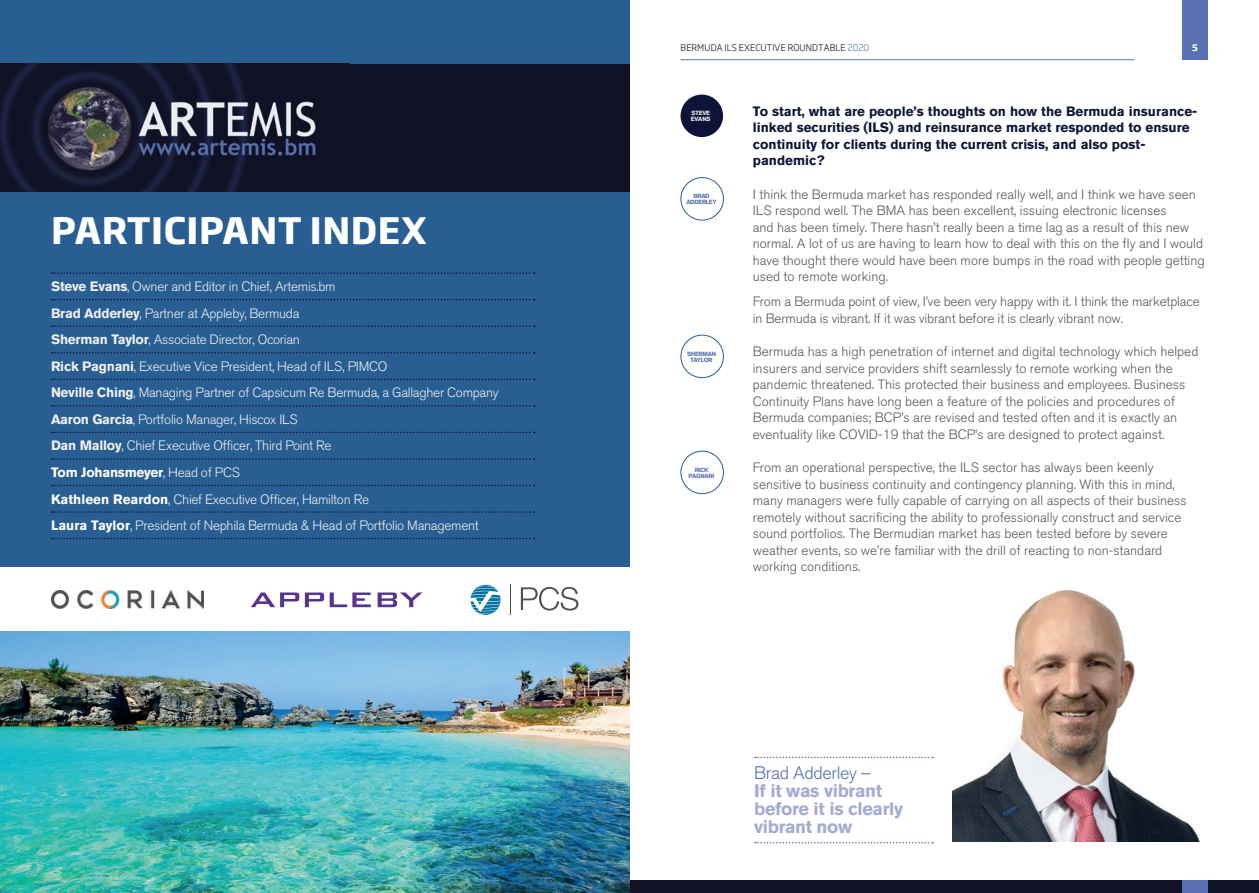
<style>
.page{position:relative;width:1259px;height:893px;background:#fff}
.page>*{position:absolute;margin:0;border:0;box-sizing:border-box;transform-origin:0 0}
.t1{font:700 36px "Soho Gothic Pro";letter-spacing:.015em;color:#fff}
.t2{font:700 18px/18px "Akzidenz Grotesk BQ";letter-spacing:-.02em;color:#a2abd2}
.t3{font:300 18px "Akzidenz Grotesk BQ";letter-spacing:-.02em;color:#5a71b1}
.t4{font:300 13.5px/16.5px "Akzidenz Grotesk BQ";color:#57585a}
.t5{font:300 13.5px/26.5px "Akzidenz Grotesk BQ";letter-spacing:-.02em;color:#eeeeef}
.t6{font:700 13.5px/16.5px "Akzidenz Grotesk BQ";color:#0e1437}
.t7{font:300 9px "Soho Gothic Pro";letter-spacing:.015em;color:#111225}
.t8{font:700 9px "Soho Gothic Pro";color:#fff}
.t9{font:700 6px/6px "Akzidenz Grotesk BQ";letter-spacing:-.05em;color:#5a71b1;text-align:center}
.t10{font:700 6px/6px "Akzidenz Grotesk BQ";letter-spacing:-.02em;color:#eeeeef}
.s1{font-weight:700}
.s2{font-weight:700;color:#fff}
.s3{color:#5a71b1}
</style>
<div class="page">
<hr style="left:680px;top:59px;width:454px;height:1px;background:#5a71b1">
<div style="left:1182px;top:0;width:26px;height:60px;background:#5a71b1"></div>
<div style="left:629px;top:880px;width:630px;height:13px;background:#111225"></div>
<div style="left:1182px;top:880px;width:26px;height:13px;background:#5a71b1"></div>
<div style="left:0;top:0;width:629px;height:566px;background:#285e92"></div>
<svg style="left:52px;top:272px;width:482px;height:2px"></svg>
<svg style="left:52px;top:299px;width:482px;height:1px"></svg>
<svg style="left:52px;top:325px;width:482px;height:2px"></svg>
<svg style="left:52px;top:352px;width:482px;height:2px"></svg>
<svg style="left:52px;top:379px;width:482px;height:1px"></svg>
<svg style="left:52px;top:405px;width:482px;height:2px"></svg>
<svg style="left:52px;top:432px;width:482px;height:1px"></svg>
<svg style="left:52px;top:458px;width:482px;height:2px"></svg>
<svg style="left:52px;top:485px;width:482px;height:1px"></svg>
<svg style="left:52px;top:511px;width:482px;height:2px"></svg>
<svg style="left:52px;top:538px;width:482px;height:1px"></svg>
<img style="left:0;top:631px;width:629px;height:262px">
<div style="left:0;top:64px;width:629px;height:127px;background:#111225"></div>
<img style="left:0;top:64px;width:316px;height:127px">
<div style="left:680px;top:95px;width:43px;height:42px;background:#0e1437;border-radius:50%"></div>
<div style="left:680px;top:177px;width:44px;height:43px;border:1px solid #285e92;border-radius:50%"></div>
<div style="left:680px;top:335px;width:44px;height:43px;border:1px solid #285e92;border-radius:50%"></div>
<div style="left:680px;top:451px;width:44px;height:43px;border:1px solid #285e92;border-radius:50%"></div>
<img style="left:51px;top:591px;width:152px;height:18px">
<svg style="left:251px;top:592px;width:48px;height:15px"></svg>
<svg style="left:305px;top:592px;width:19px;height:15px"></svg>
<svg style="left:330px;top:592px;width:41px;height:15px"></svg>
<svg style="left:377px;top:592px;width:45px;height:15px"></svg>
<svg style="left:470px;top:585px;width:30px;height:30px"></svg>
<hr style="left:510px;top:585px;width:1px;height:30px;background:#4c5256">
<svg style="left:521px;top:587px;width:57px;height:23px"></svg>
<svg style="left:755px;top:757px;width:178px;height:1px"></svg>
<svg style="left:755px;top:842px;width:178px;height:1px"></svg>
<img style="left:952px;top:589px;width:249px;height:253px">
<h1 class="t1" style="left:51px;top:202px;width:378px">PARTICIPANT INDEX</h1>
<p class="t5" style="left:51px;top:274px;width:449px"><span class="s1">Steve Evans</span>, Owner and Editor in Chief, Artemis.bm<br><span class="s1">Brad Adderley</span>, Partner at Appleby, Bermuda<br><span class="s1">Sherman Taylor</span>, Associate Director, Ocorian<br><span class="s1">Rick Pagnani</span>, Executive Vice President, Head of ILS, PIMCO<br><span class="s1">Neville Ching</span>, Managing Partner of Capsicum Re Bermuda, a Gallagher Company <span class="s1">Aaron Garcia</span>, Portfolio Manager, Hiscox ILS<br><span class="s1">Dan Malloy</span>, Chief Executive Officer, Third Point Re<br><span class="s2">Tom Johansmeyer</span>, Head of PCS<br><span class="s2">Kathleen Reardon</span>, Chief Executive Officer, Hamilton Re<br><span class="s2">Laura Taylor</span>, President of Nephila Bermuda &amp; Head of Portfolio Management</p>
<p class="t7" style="left:680px;top:41px;width:190px">BERMUDA ILS EXECUTIVE ROUNDTABLE <span class="s3">2020</span></p>
<p class="t8" style="left:1192px;top:41px;width:7px">5</p>
<p class="t10" style="left:691px;top:110px;width:21px">STEVE<br>EVANS</p>
<p class="t9" style="left:686px;top:193px;width:32px">BRAD<br>ADDERLEY</p>
<p class="t9" style="left:687px;top:350px;width:31px">SHERMAN<br>TAYLOR</p>
<p class="t9" style="left:688px;top:466px;width:27px">RICK<br>PAGNANI</p>
<p class="t6" style="left:753px;top:103px;width:446px">To start, what are people’s thoughts on how the Bermuda insurance&shy;linked securities (ILS) and reinsurance market responded to ensure continuity for clients during the current crisis, and also post&shy;pandemic?</p>
<p class="t4" style="left:753px;top:186px;width:453px">I think the Bermuda market has responded really well, and I think we have seen ILS respond well. The BMA has been excellent, issuing electronic licenses<br>and has been timely. There hasn’t really been a time lag as a result of this new normal. A lot of us are having to learn how to deal with this on the fly and I would have thought there would have been more bumps in the road with people getting used to remote working.</p>
<p class="t4" style="left:753px;top:294px;width:448px">From a Bermuda point of view, I’ve been very happy with it. I think the marketplace in Bermuda is vibrant. If it was vibrant before it is clearly vibrant now.</p>
<p class="t4" style="left:753px;top:344px;width:447px">Bermuda has a high penetration of internet and digital technology which helped insurers and service providers shift seamlessly to remote working when the pandemic threatened. This protected their business and employees. Business Continuity Plans have long been a feature of the policies and procedures of Bermuda companies; BCP’s are revised and tested often and it is exactly an eventuality like COVID-19 that the BCP’s are designed to protect against.</p>
<p class="t4" style="left:753px;top:460px;width:435px">From an operational perspective, the ILS sector has always been keenly sensitive to business continuity and contingency planning. With this in mind, many managers were fully capable of carrying on all aspects of their business remotely without sacrificing the ability to professionally construct and service sound portfolios. The Bermudian market has been tested before by severe weather events, so we’re familiar with the drill of reacting to non-standard working conditions.</p>
<h2 class="t3" style="left:754px;top:763px;width:118px">Brad Adderley –</h2>
<h2 class="t2" style="left:754px;top:782px;width:150px">If it was vibrant before it is clearly vibrant now</h2>
</div>
